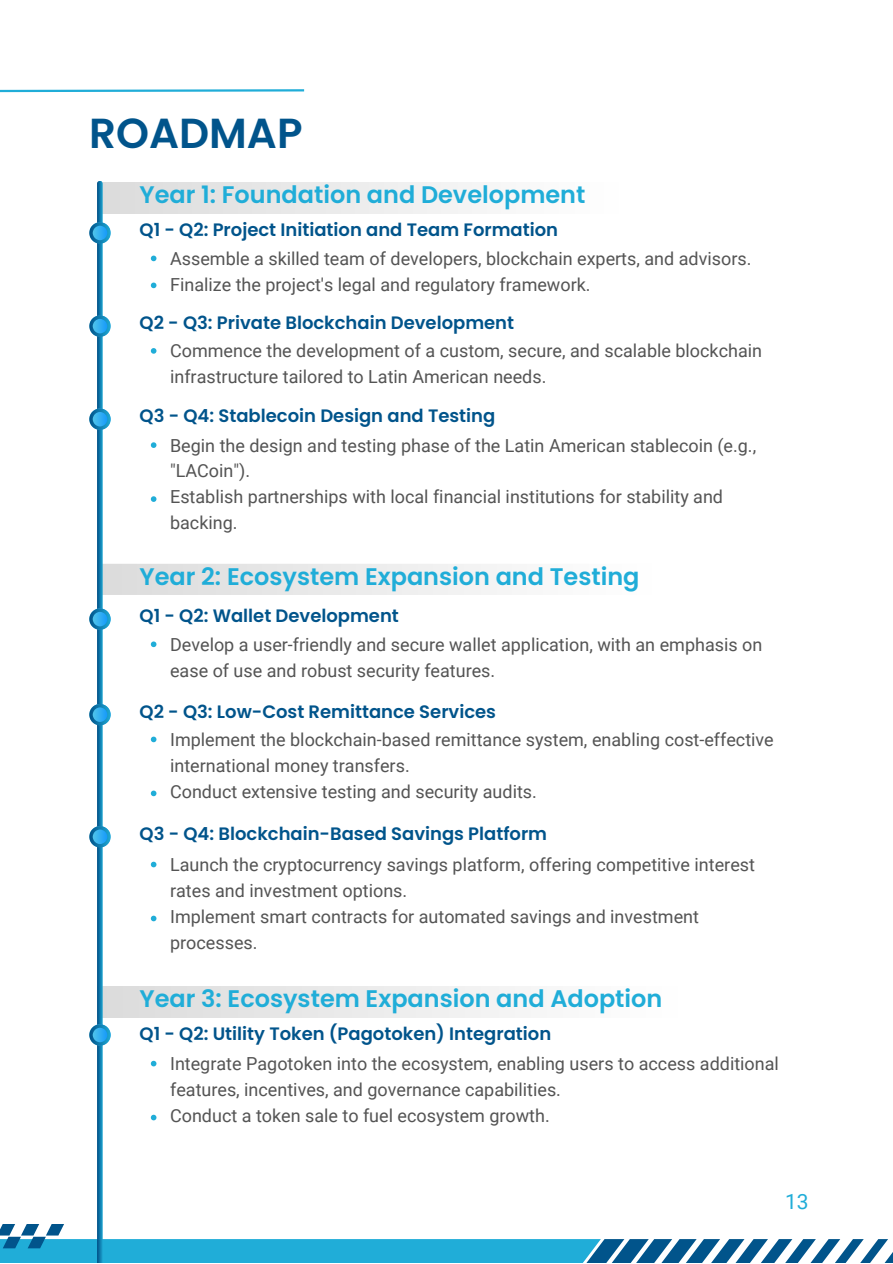
<style>
.page{position:relative;width:893px;height:1264px;background:#fff}
.page>*{position:absolute;margin:0;border:0;box-sizing:border-box;transform-origin:0 0}
.t1{font:600 42px "Poppins";color:#01548b}
.t2{font:600 24px "Poppins";color:#20add8}
.t3{font:21px "Roboto";color:#20add8}
.t4{font:18px/25.8px "Roboto";color:#545454}
.t5{font:600 18px "Poppins";color:#01548b}
</style>
<div class="page">
<svg style="left:0;top:89px;width:305px;height:4px"></svg>
<svg style="left:0;top:1224px;width:892px;height:39px"></svg>
<div style="left:97px;top:182px;width:525px;height:31px;background:linear-gradient(to right,#dbdbdb,#fff)"></div>
<div style="left:97px;top:564px;width:559px;height:31px;background:linear-gradient(to right,#dbdbdb,#fff)"></div>
<div style="left:97px;top:986px;width:585px;height:31px;background:linear-gradient(to right,#dbdbdb,#fff)"></div>
<svg style="left:97px;top:181px;width:6px;height:1082px;background:#1b80af"></svg>
<svg style="left:151px;top:255px;width:5px;height:6px"></svg>
<svg style="left:151px;top:282px;width:5px;height:6px"></svg>
<svg style="left:151px;top:348px;width:5px;height:6px"></svg>
<svg style="left:151px;top:442px;width:5px;height:6px"></svg>
<svg style="left:151px;top:496px;width:5px;height:6px"></svg>
<svg style="left:151px;top:641px;width:5px;height:6px"></svg>
<svg style="left:151px;top:736px;width:5px;height:6px"></svg>
<svg style="left:151px;top:790px;width:5px;height:6px"></svg>
<svg style="left:151px;top:861px;width:5px;height:6px"></svg>
<svg style="left:151px;top:915px;width:5px;height:6px"></svg>
<svg style="left:151px;top:1060px;width:5px;height:6px"></svg>
<svg style="left:151px;top:1114px;width:5px;height:6px"></svg>
<svg style="left:94px;top:1028px;width:12px;height:13px"></svg>
<div style="left:86px;top:1020px;width:28px;height:29px;border:7px solid #fff;border-radius:50%"></div>
<svg style="left:94px;top:830px;width:12px;height:12px"></svg>
<div style="left:86px;top:822px;width:28px;height:28px;border:7px solid #fff;border-radius:50%"></div>
<svg style="left:94px;top:613px;width:12px;height:12px"></svg>
<div style="left:86px;top:605px;width:28px;height:28px;border:7px solid #fff;border-radius:50%"></div>
<svg style="left:94px;top:708px;width:12px;height:12px"></svg>
<div style="left:86px;top:700px;width:28px;height:28px;border:7px solid #fff;border-radius:50%"></div>
<svg style="left:94px;top:413px;width:12px;height:12px"></svg>
<div style="left:86px;top:405px;width:28px;height:28px;border:7px solid #fff;border-radius:50%"></div>
<svg style="left:94px;top:227px;width:12px;height:12px"></svg>
<div style="left:86px;top:219px;width:28px;height:28px;border:7px solid #fff;border-radius:50%"></div>
<svg style="left:94px;top:320px;width:12px;height:12px"></svg>
<div style="left:86px;top:312px;width:28px;height:28px;border:7px solid #fff;border-radius:50%"></div>
<p class="t1" style="left:89px;top:104px;width:215px">ROADMAP</p>
<h1 class="t2" style="left:139px;top:177px;width:447px">Year 1: Foundation and Development</h1>
<h3 class="t5" style="left:139px;top:217px;width:420px">Q1 - Q2: Project Initiation and Team Formation</h3>
<p class="t4" style="left:170px;top:246px;width:582px">Assemble a skilled team of developers, blockchain experts, and advisors.<br>Finalize the project's legal and regulatory framework.</p>
<p class="t5" style="left:139px;top:310px;width:376px">Q2 - Q3: Private Blockchain Development</p>
<h3 class="t4" style="left:170px;top:338px;width:593px">Commence the development of a custom, secure, and scalable blockchain infrastructure tailored to Latin American needs.</h3>
<h3 class="t5" style="left:139px;top:403px;width:357px">Q3 - Q4: Stablecoin Design and Testing</h3>
<p class="t4" style="left:170px;top:432px;width:587px">Begin the design and testing phase of the Latin American stablecoin (e.g., "LACoin").</p>
<p class="t4" style="left:170px;top:484px;width:554px">Establish partnerships with local financial institutions for stability and backing.</p>
<h2 class="t2" style="left:139px;top:559px;width:501px">Year 2: Ecosystem Expansion and Testing</h2>
<h3 class="t5" style="left:139px;top:603px;width:261px">Q1 - Q2: Wallet Development</h3>
<h3 class="t4" style="left:170px;top:631px;width:593px">Develop a user-friendly and secure wallet application, with an emphasis on ease of use and robust security features.</h3>
<p class="t5" style="left:139px;top:698px;width:358px">Q2 - Q3: Low-Cost Remittance Services</p>
<h2 class="t4" style="left:170px;top:727px;width:605px">Implement the blockchain-based remittance system, enabling cost-effective international money transfers.</h2>
<h3 class="t4" style="left:170px;top:778px;width:368px">Conduct extensive testing and security audits.</h3>
<p class="t5" style="left:139px;top:820px;width:409px">Q3 - Q4: Blockchain-Based Savings Platform</p>
<p class="t4" style="left:170px;top:852px;width:586px">Launch the cryptocurrency savings platform, offering competitive interest rates and investment options.</p>
<p class="t4" style="left:170px;top:903px;width:530px">Implement smart contracts for automated savings and investment processes.</p>
<h3 class="t2" style="left:139px;top:981px;width:524px">Year 3: Ecosystem Expansion and Adoption</h3>
<h2 class="t5" style="left:139px;top:1021px;width:413px">Q1 - Q2: Utility Token (Pagotoken) Integration</h2>
<p class="t4" style="left:170px;top:1051px;width:610px">Integrate Pagotoken into the ecosystem, enabling users to access additional features, incentives, and governance capabilities.</p>
<p class="t4" style="left:170px;top:1102px;width:381px">Conduct a token sale to fuel ecosystem growth.</p>
<p class="t3" style="left:785px;top:1189px;width:25px">13</p>
</div>
